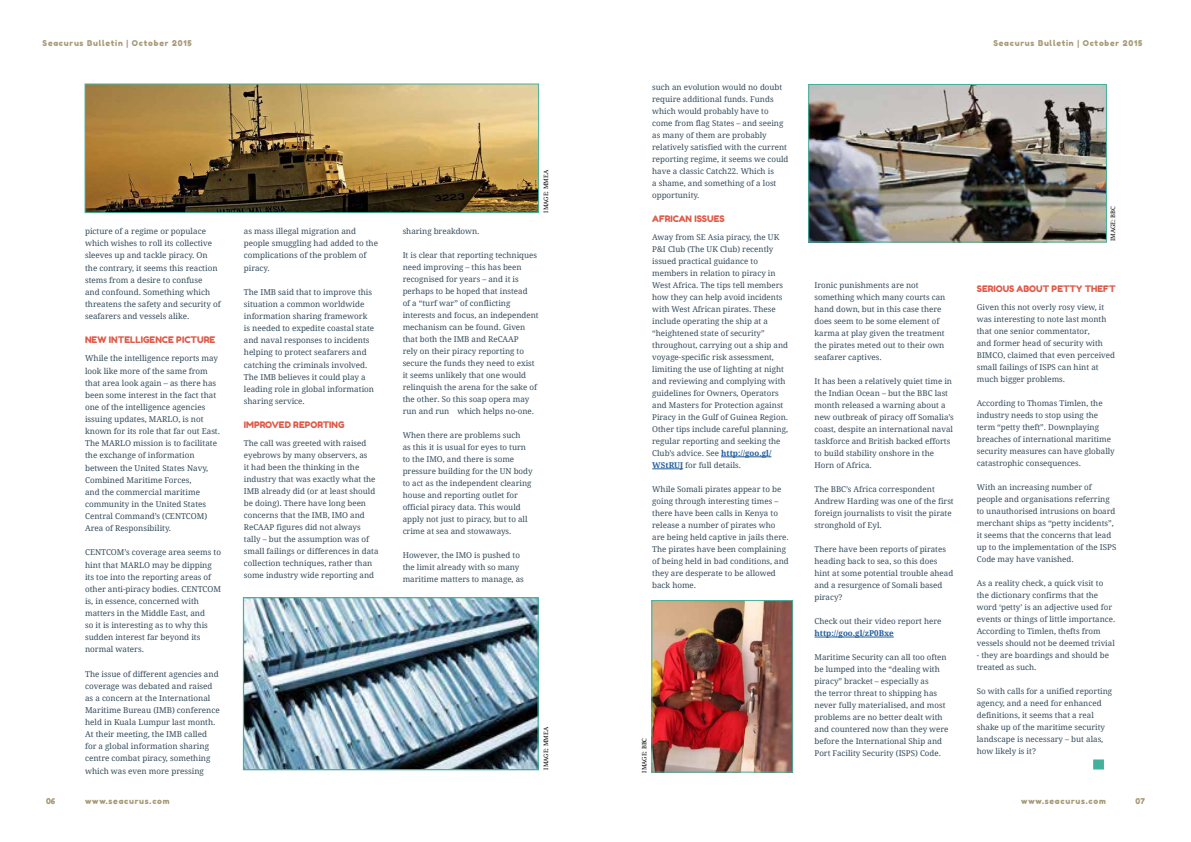
<style>
.page{position:relative;width:1191px;height:842px;background:#fff}
.page>*{position:absolute;margin:0;border:0;box-sizing:border-box;transform-origin:0 0}
.t1{font:9.1px "Fredoka One";color:#df5a49}
.t2{font:9px "Fredoka One";color:#df5a49}
.t3{font:8.1px/12.1px "Droid Serif";color:#344d5c}
.t4{font:8px/12px "Droid Serif";color:#344d5c}
.t5{font:8px "Fredoka One";letter-spacing:.1em;color:#a69976}
.t6{font:700 8px "Droid Serif";color:#215e9e}
.t7{font:6px "Droid Serif";color:#000}
.s1{font-weight:700;color:#215e9e}
</style>
<div class="page">
<hr style="left:721px;top:457px;width:50px;height:1px;background:#215e9e">
<hr style="left:652px;top:469px;width:31px;height:1px;background:#215e9e">
<hr style="left:814px;top:637px;width:79px;height:1px;background:#215e9e">
<img style="left:87px;top:86px;width:450px;height:125px">
<div style="left:85px;top:84px;width:454px;height:129px;border:1px solid #44b19d"></div>
<img style="left:245px;top:599px;width:292px;height:169px">
<div style="left:243px;top:597px;width:296px;height:173px;border:1px solid #44b19d"></div>
<img style="left:810px;top:86px;width:295px;height:155px">
<div style="left:808px;top:84px;width:299px;height:159px;border:1px solid #44b19d"></div>
<img style="left:653px;top:602px;width:138px;height:169px">
<div style="left:651px;top:600px;width:142px;height:173px;border:1px solid #44b19d"></div>
<div style="left:1093px;top:759px;width:11px;height:10px;background:#44b19d"></div>
<p class="t5" style="left:43px;top:38px;width:151px">Seacurus Bulletin | October 2015</p>
<p class="t3" style="left:85px;top:225px;width:137px">picture of a regime or populace which wishes to roll its collective sleeves up and tackle piracy. On the contrary, it seems this reaction stems from a desire to confuse<br>and confound. Something which threatens the safety and security of seafarers and vessels alike.</p>
<p class="t1" style="left:85px;top:334px;width:132px">NEW INTELLIGENCE PICTURE</p>
<p class="t3" style="left:85px;top:353px;width:137px">While the intelligence reports may look like more of the same from that area look again – as there has been some interest in the fact that one of the intelligence agencies issuing updates, MARLO, is not known for its role that far out East.<br>The MARLO mission is to facilitate the exchange of information between the United States Navy,<br>Combined Maritime Forces,<br>and the commercial maritime community in the United States<br>Central Command’s (CENTCOM)<br>Area of Responsibility.</p>
<p class="t3" style="left:85px;top:546px;width:137px">CENTCOM’s coverage area seems to hint that MARLO may be dipping its toe into the reporting areas of other anti-piracy bodies. CENTCOM is, in essence, concerned with matters in the Middle East, and<br>so it is interesting as to why this sudden interest far beyond its normal waters.</p>
<p class="t3" style="left:85px;top:668px;width:136px">The issue of different agencies and coverage was debated and raised as a concern at the International<br>Maritime Bureau (IMB) conference held in Kuala Lumpur last month.<br>At their meeting, the IMB called for a global information sharing centre combat piracy, something which was even more pressing</p>
<p class="t3" style="left:244px;top:225px;width:136px">as mass illegal migration and people smuggling had added to the complications of the problem of piracy.</p>
<p class="t3" style="left:244px;top:286px;width:132px">The IMB said that to improve this situation a common worldwide information sharing framework is needed to expedite coastal state and naval responses to incidents helping to protect seafarers and catching the criminals involved.<br>The IMB believes it could play a leading role in global information sharing service.</p>
<p class="t2" style="left:244px;top:419px;width:102px">IMPROVED REPORTING</p>
<p class="t4" style="left:244px;top:437px;width:136px">The call was greeted with raised eyebrows by many observers, as<br>it had been the thinking in the industry that was exactly what the<br>IMB already did (or at least should be doing). There have long been concerns that the IMB, IMO and<br>ReCAAP figures did not always tally – but the assumption was of small failings or differences in data collection techniques, rather than some industry wide reporting and</p>
<p class="t7" style="left:542px;top:213px;width:44px;rotate:-90deg">IMAGE: MMEA</p>
<p class="t4" style="left:403px;top:225px;width:78px">sharing breakdown.</p>
<p class="t4" style="left:403px;top:249px;width:138px">It is clear that reporting techniques need improving – this has been recognised for years – and it is perhaps to be hoped that instead<br>of a “turf war” of conflicting interests and focus, an independent mechanism can be found. Given that both the IMB and ReCAAP<br>rely on their piracy reporting to secure the funds they need to exist it seems unlikely that one would relinquish the arena for the sake of the other. So this soap opera may run and run…which helps no-one.</p>
<p class="t4" style="left:403px;top:429px;width:131px">When there are problems such<br>as this it is usual for eyes to turn to the IMO, and there is some pressure building for the UN body to act as the independent clearing house and reporting outlet for official piracy data. This would apply not just to piracy, but to all crime at sea and stowaways.</p>
<p class="t4" style="left:403px;top:549px;width:123px">However, the IMO is pushed to the limit already with so many maritime matters to manage, as</p>
<p class="t7" style="left:542px;top:770px;width:44px;rotate:-90deg">IMAGE: MMEA</p>
<p class="t4" style="left:652px;top:81px;width:138px">such an evolution would no doubt require additional funds. Funds which would probably have to come from flag States – and seeing as many of them are probably relatively satisfied with the current reporting regime, it seems we could have a classic Catch22. Which is<br>a shame, and something of a lost opportunity.</p>
<p class="t2" style="left:652px;top:213px;width:74px">AFRICAN ISSUES</p>
<p class="t4" style="left:652px;top:231px;width:137px">Away from SE Asia piracy, the UK P&amp;I Club (The UK Club) recently issued practical guidance to members in relation to piracy in West Africa. The tips tell members how they can help avoid incidents with West African pirates. These include operating the ship at a “heightened state of security” throughout, carrying out a ship and voyage-specific risk assessment, limiting the use of lighting at night and reviewing and complying with guidelines for Owners, Operators and Masters for Protection against Piracy in the Gulf of Guinea Region.<br>Other tips include careful planning, regular reporting and seeking the Club’s advice. See <span class="s1">http://goo.gl/ WStRUJ</span> for full details.</p>
<p class="t4" style="left:652px;top:483px;width:138px">While Somali pirates appear to be going through interesting times – there have been calls in Kenya to release a number of pirates who are being held captive in jails there.<br>The pirates have been complaining of being held in bad conditions, and they are desperate to be allowed back home.</p>
<p class="t7" style="left:641px;top:773px;width:36px;rotate:-90deg">IMAGE: BBC</p>
<p class="t5" style="left:993px;top:38px;width:151px">Seacurus Bulletin | October 2015</p>
<p class="t4" style="left:814px;top:280px;width:132px">Ironic punishments are not something which many courts can hand down, but in this case there does seem to be some element of karma at play given the treatment the pirates meted out to their own seafarer captives.</p>
<p class="t4" style="left:814px;top:376px;width:141px">It has been a relatively quiet time in the Indian Ocean – but the BBC last month released a warning about a new outbreak of piracy off Somalia’s coast, despite an international naval taskforce and British backed efforts to build stability onshore in the<br>Horn of Africa.</p>
<p class="t4" style="left:814px;top:484px;width:141px">The BBC’s Africa correspondent<br>Andrew Harding was one of the first foreign journalists to visit the pirate stronghold of Eyl.</p>
<p class="t4" style="left:814px;top:544px;width:140px">There have been reports of pirates heading back to sea, so this does hint at some potential trouble ahead and a resurgence of Somali based piracy?</p>
<p class="t4" style="left:814px;top:616px;width:128px">Check out their video report here</p>
<p class="t6" style="left:814px;top:629px;width:81px">http://goo.gl/zP0Bxe</p>
<p class="t4" style="left:814px;top:652px;width:135px">Maritime Security can all too often be lumped into the “dealing with piracy” bracket – especially as<br>the terror threat to shipping has never fully materialised, and most problems are no better dealt with and countered now than they were before the International Ship and Port Facility Security (ISPS) Code.</p>
<p class="t7" style="left:1109px;top:241px;width:36px;rotate:-90deg">IMAGE: BBC</p>
<p class="t2" style="left:976px;top:283px;width:140px">SERIOUS ABOUT PETTY THEFT</p>
<p class="t4" style="left:976px;top:301px;width:140px">Given this not overly rosy view, it was interesting to note last month that one senior commentator,<br>and former head of security with<br>BIMCO, claimed that even perceived small failings of ISPS can hint at much bigger problems.</p>
<p class="t4" style="left:976px;top:397px;width:139px">According to Thomas Timlen, the industry needs to stop using the term “petty theft”. Downplaying breaches of international maritime security measures can have globally catastrophic consequences.</p>
<p class="t4" style="left:976px;top:481px;width:141px">With an increasing number of people and organisations referring to unauthorised intrusions on board merchant ships as “petty incidents”, it seems that the concerns that lead up to the implementation of the ISPS Code may have vanished.</p>
<p class="t4" style="left:976px;top:577px;width:140px">As a reality check, a quick visit to the dictionary confirms that the word ‘petty’ is an adjective used for events or things of little importance.<br>According to Timlen, thefts from vessels should not be deemed trivial</p>
<p class="t4" style="left:976px;top:649px;width:134px">- they are boardings and should be treated as such.</p>
<p class="t4" style="left:976px;top:685px;width:137px">So with calls for a unified reporting agency, and a need for enhanced definitions, it seems that a real shake up of the maritime security landscape is necessary – but alas, how likely is it?</p>
<p class="t5" style="left:46px;top:796px;width:11px">06</p>
<p class="t5" style="left:85px;top:796px;width:86px">www.seacurus.com</p>
<p class="t5" style="left:1021px;top:796px;width:86px">www.seacurus.com</p>
<p class="t5" style="left:1135px;top:796px;width:11px">07</p>
</div>
